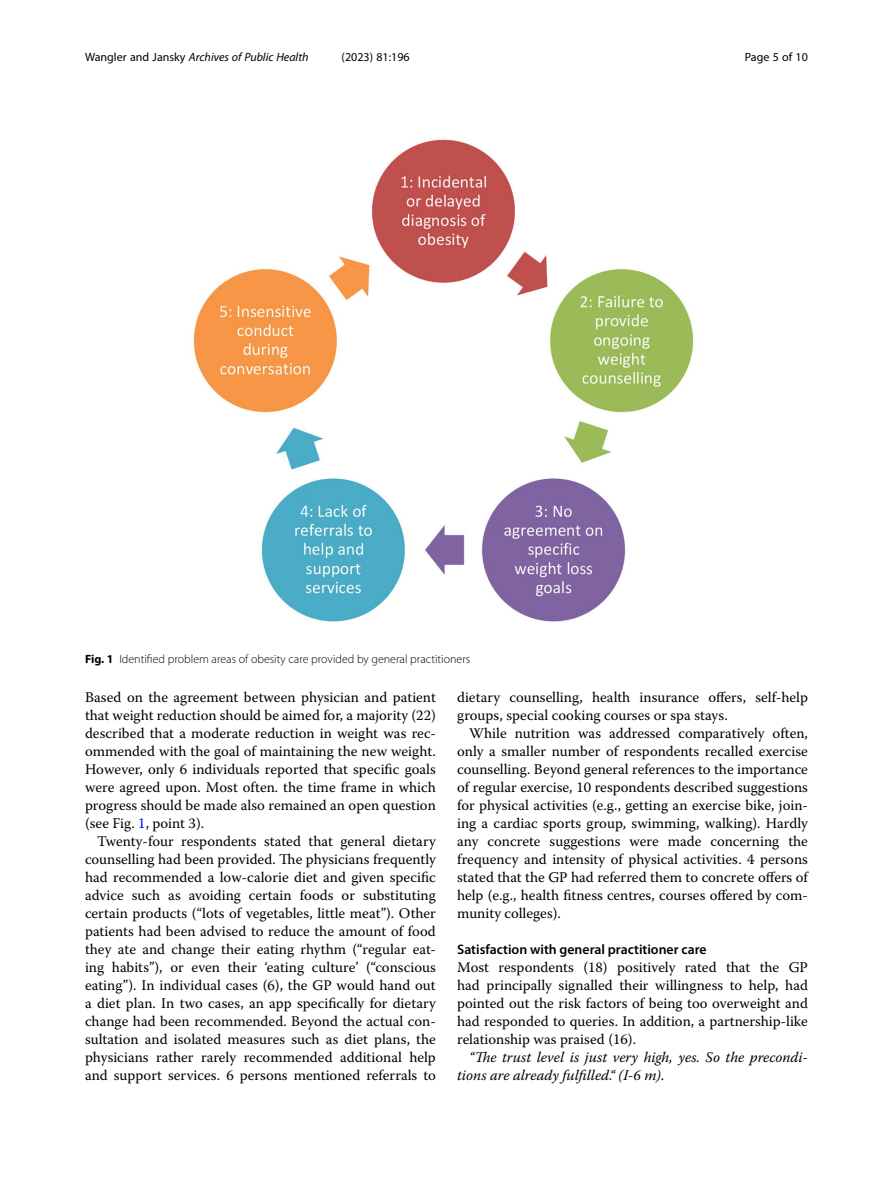
<style>
.page{position:relative;width:893px;height:1191px;background:#fff}
.page>*{position:absolute;margin:0;border:0;box-sizing:border-box;transform-origin:0 0}
.Body_Text_Indent{font:14.7px/18px "Warnock Pro";color:#000;text-align:justify}
.Body_Text{font:14.7px/18px "Warnock Pro";color:#000;text-align:justify}
.Body_Text_Indent-2{font:italic 14.7px/18px "Warnock Pro";color:#000}
.Head_2{font:600 13.8px "Myriad Pro";color:#000}
.Figure_Caption{font:300 12px "Myriad Pro";color:#000}
.t1{font:italic 12px "Myriad Pro";color:#000}
.t2{font:12px "Myriad Pro";color:#000}
.s1{font-style:normal}
.s2{font-weight:700}
.s3{color:#00f}
</style>
<div class="page">
<img style="left:193px;top:137px;width:501px;height:485px">
<p class="t1" style="left:85px;top:50px;width:225px"><span class="s1">Wangler and Jansky</span> Archives of Public Health</p>
<p class="t2" style="left:342px;top:50px;width:70px">(2023) 81:196</p>
<p class="t2" style="left:745px;top:50px;width:65px">Page 5 of 10</p>
<p class="Figure_Caption" style="left:85px;top:652px;width:387px"><span class="s2">Fig. 1</span> Identified problem areas of obesity care provided by general practitioners</p>
<p class="Body_Text" style="left:85px;top:688px;width:352px">Based on the agreement between physician and patient that weight reduction should be aimed for, a majority (22) described that a moderate reduction in weight was rec&shy;ommended with the goal of maintaining the new weight.<br>However, only 6 individuals reported that specific goals were agreed upon. Most often. the time frame in which progress should be made also remained an open question (see Fig. <span class="s3">1</span>, point 3).</p>
<p class="Body_Text_Indent" style="left:85px;top:832px;width:352px;text-indent:12px">Twenty-four respondents stated that general dietary counselling had been provided. The physicians frequently had recommended a low-calorie diet and given specific advice such as avoiding certain foods or substituting certain products (“lots of vegetables, little meat”). Other patients had been advised to reduce the amount of food they ate and change their eating rhythm (“regular eat&shy;ing habits”), or even their ‘eating culture’ (“conscious eating”). In individual cases (6), the GP would hand out a diet plan. In two cases, an app specifically for dietary change had been recommended. Beyond the actual con&shy;sultation and isolated measures such as diet plans, the physicians rather rarely recommended additional help and support services. 6 persons mentioned referrals to</p>
<p class="Body_Text_Indent" style="left:457px;top:688px;width:352px">dietary counselling, health insurance offers, self-help groups, special cooking courses or spa stays.</p>
<p class="Body_Text_Indent" style="left:457px;top:724px;width:352px;text-indent:12px">While nutrition was addressed comparatively often, only a smaller number of respondents recalled exercise counselling. Beyond general references to the importance of regular exercise, 10 respondents described suggestions for physical activities (e.g., getting an exercise bike, join&shy;ing a cardiac sports group, swimming, walking). Hardly any concrete suggestions were made concerning the frequency and intensity of physical activities. 4 persons stated that the GP had referred them to concrete offers of help (e.g., health fitness centres, courses offered by com&shy;munity colleges).</p>
<p class="Head_2" style="left:457px;top:941px;width:251px">Satisfaction with general practitioner care</p>
<p class="Body_Text" style="left:457px;top:958px;width:352px">Most respondents (18) positively rated that the GP had principally signalled their willingness to help, had pointed out the risk factors of being too overweight and had responded to queries. In addition, a partnership-like relationship was praised (16).</p>
<p class="Body_Text_Indent-2" style="left:457px;top:1048px;width:352px;text-indent:12px">“The trust level is just very high, yes. So the precondi&shy;tions are already fulfilled.“ (I-6 m)<span class="s1">.</span></p>
</div>
